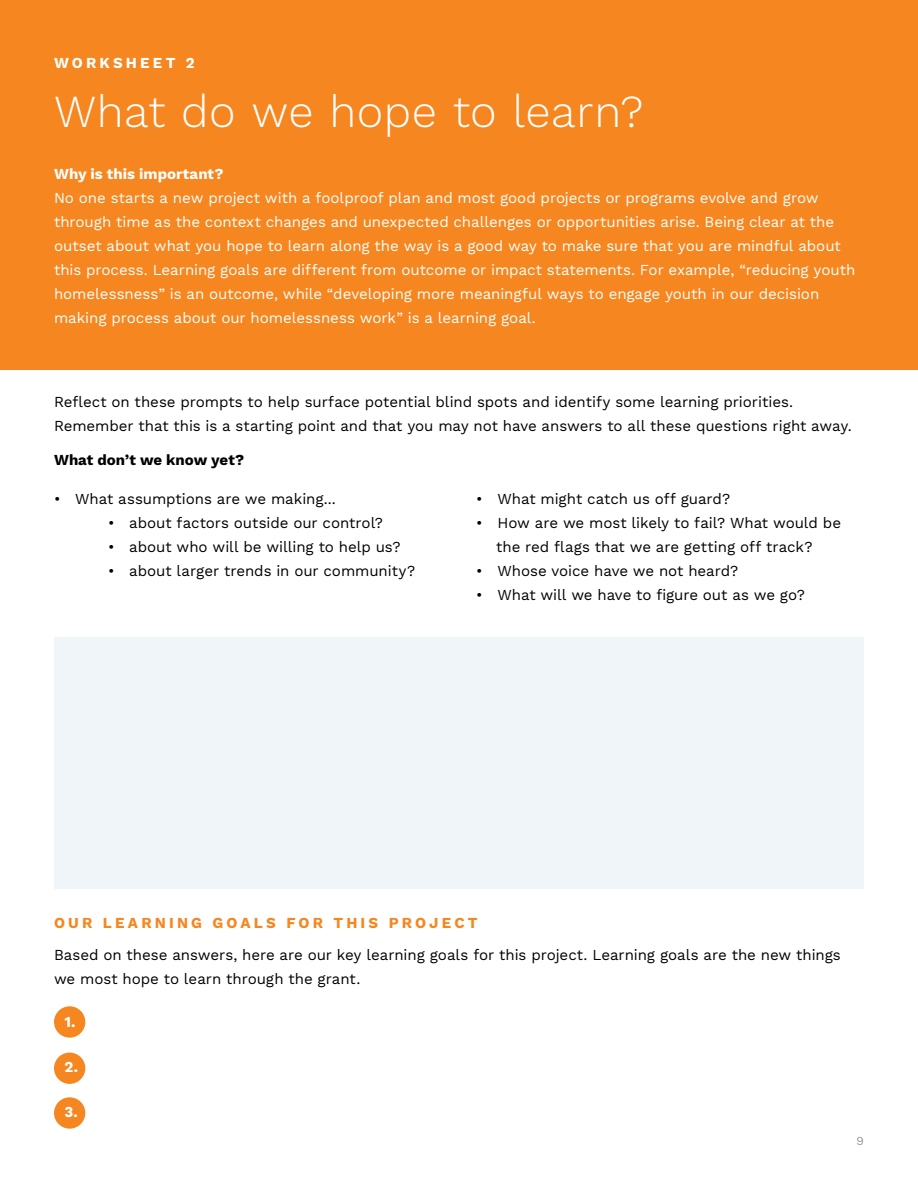
<style>
.page{position:relative;width:918px;height:1188px;background:#fff}
.page>*{position:absolute;margin:0;border:0;box-sizing:border-box;transform-origin:0 0}
.t1{font:300 45px "Work Sans";letter-spacing:.01em;color:#fff}
.t2{font:15px/24px "Work Sans";letter-spacing:-.005em;color:#000}
.t3{font:15px/24px "Work Sans";letter-spacing:-.005em;color:#fff}
.t4{font:700 15px "Work Sans";letter-spacing:.21em;color:#f6861f}
.t5{font:700 15px "Work Sans";letter-spacing:.005em;color:#fff}
.t6{font:700 15px "Work Sans";color:#000}
.t7{font:700 15px "Work Sans";letter-spacing:.21em;color:#fff}
.t8{font:12px "Work Sans";color:#989899}
</style>
<div class="page">
<div style="left:0;top:0;width:918px;height:370px;background:#f6861f"></div>
<div style="left:54px;top:637px;width:810px;height:251px;background:#eff5f8"></div>
<div style="left:54px;top:1006px;width:31px;height:32px;background:#f6861f;border-radius:50%"></div>
<div style="left:54px;top:1053px;width:31px;height:31px;background:#f6861f;border-radius:50%"></div>
<div style="left:54px;top:1097px;width:31px;height:32px;background:#f6861f;border-radius:50%"></div>
<p class="t7" style="left:54px;top:54px;width:142px">WORKSHEET 2</p>
<h1 class="t1" style="left:54px;top:85px;width:591px">What do we hope to learn?</h1>
<p class="t5" style="left:54px;top:166px;width:171px">Why is this important?</p>
<p class="t3" style="left:54px;top:187px;width:803px">No one starts a new project with a foolproof plan and most good projects or programs evolve and grow through time as the context changes and unexpected challenges or opportunities arise. Being clear at the outset about what you hope to learn along the way is a good way to make sure that you are mindful about this process. Learning goals are different from outcome or impact statements. For example, “reducing youth homelessness” is an outcome, while “developing more meaningful ways to engage youth in our decision making process about our homelessness work” is a learning goal.</p>
<p class="t2" style="left:54px;top:391px;width:799px">Reflect on these prompts to help surface potential blind spots and identify some learning priorities.<br>Remember that this is a starting point and that you may not have answers to all these questions right away.</p>
<p class="t6" style="left:54px;top:451px;width:192px">What don’t we know yet?</p>
<p class="t2" style="left:54px;top:488px;width:283px">• What assumptions are we making...</p>
<p class="t2" style="left:108px;top:512px;width:277px">• about factors outside our control?</p>
<p class="t2" style="left:108px;top:536px;width:294px">• about who will be willing to help us?</p>
<p class="t2" style="left:108px;top:560px;width:309px">• about larger trends in our community?</p>
<p class="t2" style="left:476px;top:488px;width:255px">• What might catch us off guard?</p>
<p class="t2" style="left:476px;top:512px;width:366px;text-align:center">• How are we most likely to fail? What would be the red flags that we are getting off track?</p>
<p class="t2" style="left:476px;top:560px;width:264px">• Whose voice have we not heard?</p>
<p class="t2" style="left:476px;top:584px;width:330px">• What will we have to figure out as we go?</p>
<p class="t4" style="left:54px;top:914px;width:425px">OUR LEARNING GOALS FOR THIS PROJECT</p>
<p class="t2" style="left:54px;top:944px;width:788px">Based on these answers, here are our key learning goals for this project. Learning goals are the new things we most hope to learn through the grant.</p>
<p class="t5" style="left:64px;top:1013px;width:13px">1.</p>
<p class="t5" style="left:64px;top:1058px;width:15px">2.</p>
<p class="t5" style="left:64px;top:1103px;width:15px">3.</p>
<p class="t8" style="left:857px;top:1134px;width:9px">9</p>
</div>
